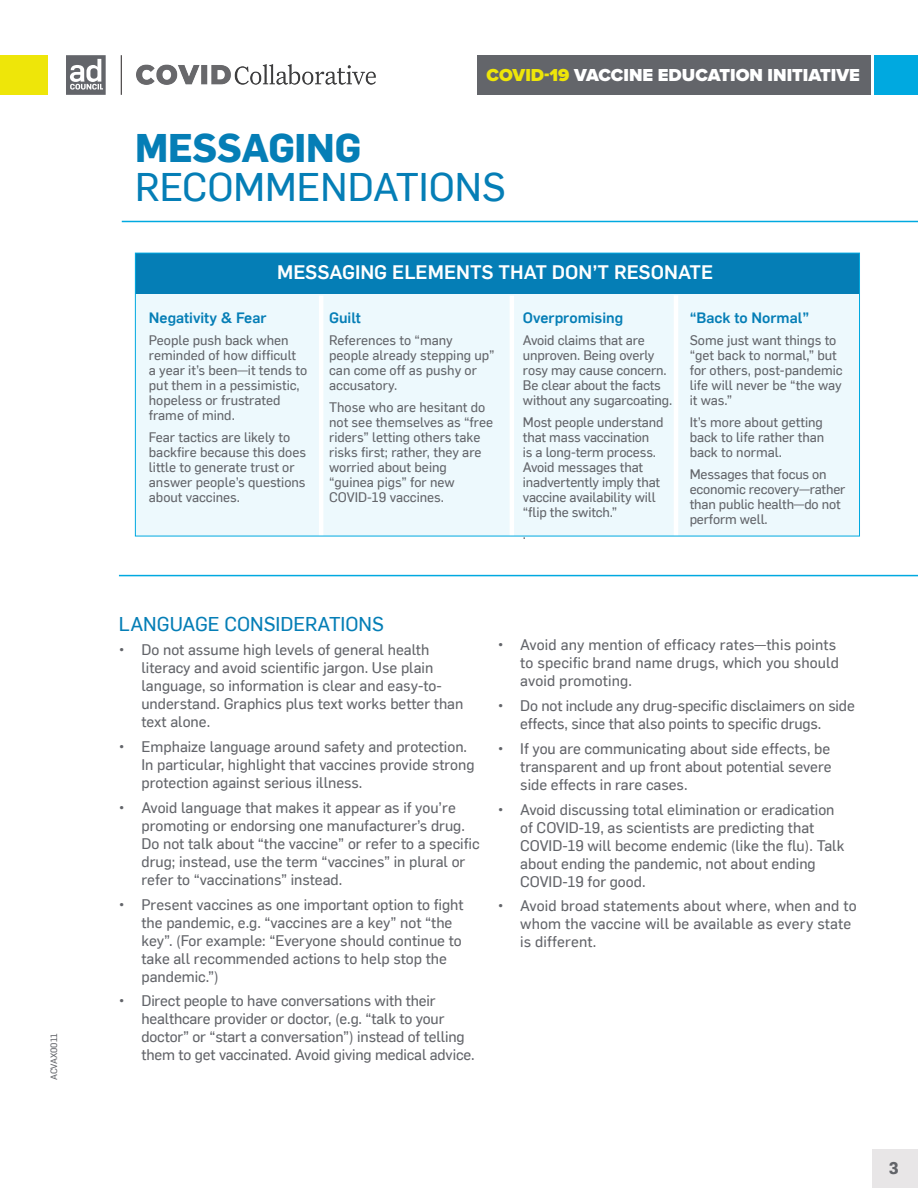
<style>
.page{position:relative;width:918px;height:1188px;background:#fff}
.page>*{position:absolute;margin:0;border:0;box-sizing:border-box;transform-origin:0 0}
.t1{font:39px "Flama Basic";color:#057eb6}
.t2{font:700 39px "Flama";letter-spacing:-.005em;color:#057eb6}
.t3{font:500 19.5px "Flama";color:#fff}
.t4{font:19.5px "Flama Basic";color:#057eb6}
.t5{font:900 18px "Proxima Nova";color:#fff}
.text{font:700 16.5px "Flama";color:#626469}
.Bullets_1{font:15px/18px "Flama Basic";color:#63656a}
.Chart_title{font:500 15px "Flama";color:#057eb6}
.Chart_text{font:13.5px/15px "Flama Basic";color:#63656a}
.t6{font:9px "Flama Basic";color:#63656a}
.s1{color:#eee609}
</style>
<div class="page">
<hr style="left:122px;top:221px;width:796px;height:1px;background:#00a9e0">
<svg style="left:66px;top:55px;width:40px;height:40px"></svg>
<img style="left:137px;top:65px;width:238px;height:20px">
<hr style="left:121px;top:55px;width:1px;height:40px;background:#231f20">
<div style="left:0;top:55px;width:48px;height:40px;background:#eee609"></div>
<div style="left:477px;top:55px;width:393px;height:40px;background:#63656a"></div>
<div style="left:874px;top:55px;width:44px;height:40px;background:#00a9e0"></div>
<div style="left:872px;top:1149px;width:46px;height:39px;background:#e8e6e7"></div>
<div style="left:135px;top:253px;width:725px;height:41px;background:#057eb6"></div>
<div style="left:135px;top:294px;width:725px;height:242px;background:#edf9fd"></div>
<hr style="left:319px;top:296px;width:4px;height:242px;background:#fff">
<hr style="left:510px;top:296px;width:4px;height:242px;background:#fff">
<hr style="left:674px;top:295px;width:4px;height:242px;background:#fff">
<hr style="left:119px;top:575px;width:799px;height:1px;background:#00a9e0">
<p class="t6" style="left:48px;top:1080px;width:48px;rotate:-90deg">ACVAX0011</p>
<p class="t5" style="left:487px;top:62px;width:375px"><span class="s1">COVID-19</span> VACCINE EDUCATION INITIATIVE</p>
<h1 class="t2" style="left:135px;top:119px;width:228px">MESSAGING</h1>
<h1 class="t1" style="left:135px;top:159px;width:372px">RECOMMENDATIONS</h1>
<p class="t3" style="left:277px;top:258px;width:438px">MESSAGING ELEMENTS THAT DON’T RESONATE</p>
<p class="Chart_title" style="left:149px;top:307px;width:119px">Negativity &amp; Fear</p>
<p class="Chart_text" style="left:149px;top:332px;width:160px">People push back when reminded of how difficult<br>a year it’s been—it tends to put them in a pessimistic, hopeless or frustrated frame of mind.</p>
<p class="Chart_text" style="left:149px;top:429px;width:159px">Fear tactics are likely to backfire because this does little to generate trust or answer people’s questions about vaccines.</p>
<p class="Chart_title" style="left:329px;top:307px;width:33px">Guilt</p>
<p class="Chart_text" style="left:329px;top:332px;width:167px">References to “many people already stepping up” can come off as pushy or accusatory.</p>
<p class="Chart_text" style="left:329px;top:399px;width:166px">Those who are hesitant do not see themselves as “free riders” letting others take risks first; rather, they are worried about being “guinea pigs” for new<br>COVID-19 vaccines.</p>
<p class="Chart_title" style="left:523px;top:307px;width:102px">Overpromising</p>
<p class="Chart_text" style="left:523px;top:332px;width:151px">Avoid claims that are unproven. Being overly rosy may cause concern.<br>Be clear about the facts without any sugarcoating.</p>
<p class="Chart_text" style="left:523px;top:414px;width:142px">Most people understand that mass vaccination<br>is a long-term process.<br>Avoid messages that inadvertently imply that vaccine availability will “flip the switch.”</p>
<p class="Chart_text" style="left:523px;top:525px;width:5px">.</p>
<p class="Chart_title" style="left:690px;top:307px;width:121px">“Back to Normal”</p>
<p class="Chart_text" style="left:690px;top:332px;width:155px">Some just want things to “get back to normal,” but for others, post-pandemic life will never be “the way it was.”</p>
<p class="Chart_text" style="left:690px;top:414px;width:136px;text-align:justify">It’s more about getting back to life rather than back to normal.</p>
<p class="Chart_text" style="left:690px;top:465px;width:157px">Messages that focus on economic recovery—rather than public health—do not perform well.</p>
<p class="t4" style="left:119px;top:610px;width:267px">LANGUAGE CONSIDERATIONS</p>
<p class="Bullets_1" style="left:141px;top:640px;width:323px;text-indent:-22px">• Do not assume high levels of general health literacy and avoid scientific jargon. Use plain language, so information is clear and easy-to&shy;understand. Graphics plus text works better than text alone.</p>
<p class="Bullets_1" style="left:141px;top:737px;width:335px;text-indent:-22px">• Emphaize language around safety and protection.<br>In particular, highlight that vaccines provide strong protection against serious illness.</p>
<p class="Bullets_1" style="left:141px;top:798px;width:340px;text-indent:-22px">• Avoid language that makes it appear as if you’re promoting or endorsing one manufacturer’s drug.<br>Do not talk about “the vaccine” or refer to a specific drug; instead, use the term “vaccines” in plural or refer to “vaccinations” instead.</p>
<p class="Bullets_1" style="left:141px;top:894px;width:324px;text-indent:-22px">• Present vaccines as one important option to fight the pandemic, e.g. “vaccines are a key” not “the key”. (For example: “Everyone should continue to take all recommended actions to help stop the pandemic.”)</p>
<p class="Bullets_1" style="left:141px;top:991px;width:335px;text-indent:-22px">• Direct people to have conversations with their healthcare provider or doctor, (e.g. “talk to your doctor” or “start a conversation”) instead of telling them to get vaccinated. Avoid giving medical advice.</p>
<p class="Bullets_1" style="left:520px;top:635px;width:320px;text-indent:-22px">• Avoid any mention of efficacy rates—this points to specific brand name drugs, which you should avoid promoting.</p>
<p class="Bullets_1" style="left:520px;top:696px;width:336px;text-indent:-22px">• Do not include any drug-specific disclaimers on side effects, since that also points to specific drugs.</p>
<p class="Bullets_1" style="left:520px;top:739px;width:313px;text-align:justify;text-indent:-22px">• If you are communicating about side effects, be transparent and up front about potential severe side effects in rare cases.</p>
<p class="Bullets_1" style="left:520px;top:799px;width:326px;text-indent:-22px">• Avoid discussing total elimination or eradication of COVID-19, as scientists are predicting that COVID-19 will become endemic (like the flu). Talk about ending the pandemic, not about ending COVID-19 for good.</p>
<p class="Bullets_1" style="left:520px;top:896px;width:338px;text-indent:-22px">• Avoid broad statements about where, when and to whom the vaccine will be available as every state is different.</p>
<p class="text" style="left:889px;top:1156px;width:11px">3</p>
</div>
